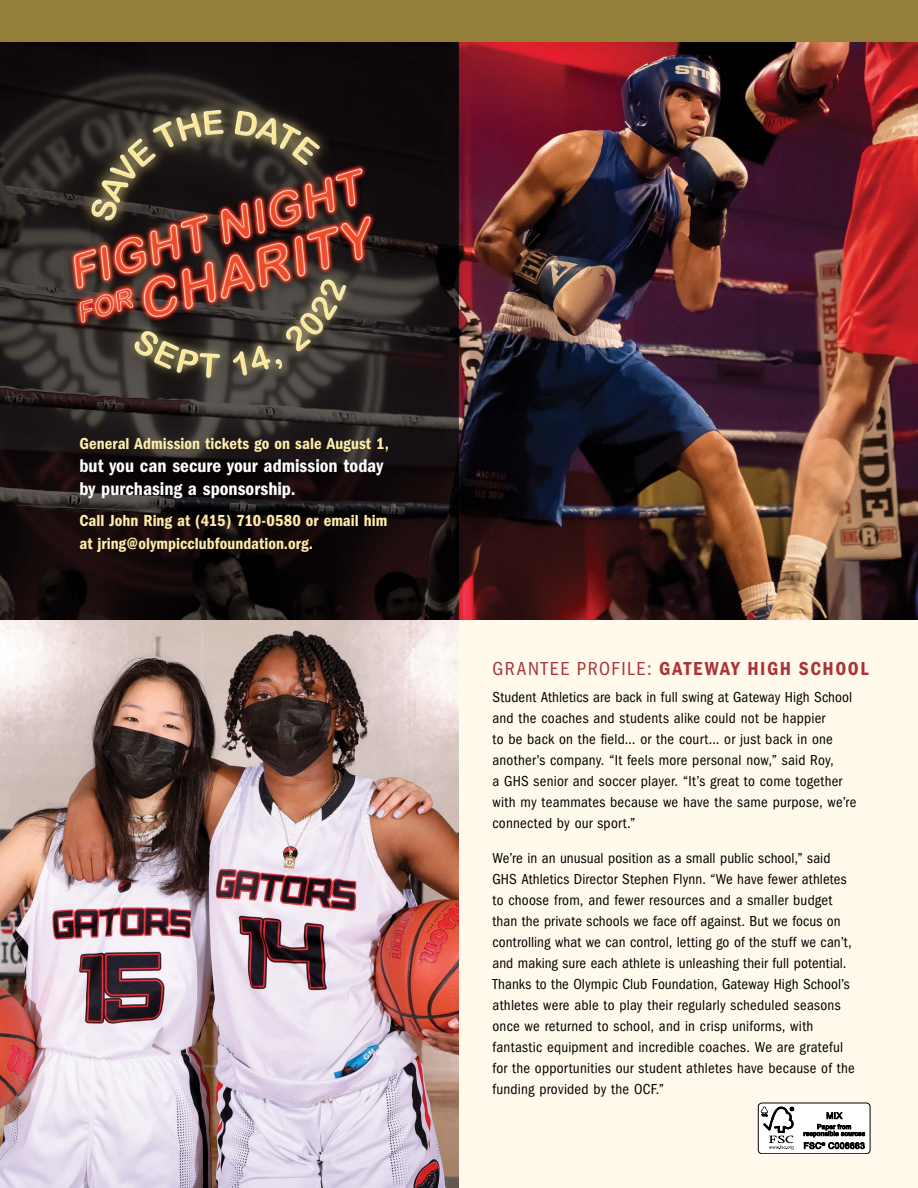
<style>
.page{position:relative;width:918px;height:1188px;background:#fff}
.page>*{position:absolute;margin:0;border:0;box-sizing:border-box;transform-origin:0 0}
.t1{font:19.5px "ITC Franklin Gothic Std Dm Cd";letter-spacing:.08em;color:#a93439}
.t2{font:600 condensed 19.05px/23px "Franklin Gothic";color:#fff}
.t3{font:600 condensed 16.65px/23px "Franklin Gothic";color:#ffeda9}
.t4{font:condensed 15px/21px "ITC Franklin Gothic Std";letter-spacing:.015em;color:#000}
.s1{font-family:"ITC Franklin Gothic Std";font-stretch:condensed}
</style>
<div class="page">
<img style="left:0;top:41px;width:918px;height:580px">
<div style="left:0;top:621px;width:918px;height:567px;background:#fffaeb"></div>
<img style="left:0;top:621px;width:459px;height:567px">
<div style="left:0;top:0;width:918px;height:41px;background:#947f3a"></div>
<div style="left:758px;top:1103px;width:112px;height:51px;background:#fff;border-radius:4px"></div>
<div style="left:758px;top:1103px;width:113px;height:51px;border:1px solid #000;border-radius:4px"></div>
<svg style="left:761px;top:1107px;width:33px;height:43px"></svg>
<svg style="left:804px;top:1112px;width:61px;height:37px"></svg>
<p class="t3" style="left:80px;top:432px;width:311px">General Admission tickets go on sale August 1,</p>
<p class="t2" style="left:80px;top:454px;width:305px">but you can secure your admission today by purchasing a sponsorship.</p>
<p class="t3" style="left:80px;top:509px;width:309px">Call John Ring at (415) 710-0580 or email him at jring@olympicclubfoundation.org.</p>
<h1 class="t1" style="left:492px;top:658px;width:378px"><span class="s1">GRANTEE PROFILE:</span> GATEWAY HIGH SCHOOL</h1>
<p class="t4" style="left:492px;top:687px;width:366px">Student Athletics are back in full swing at Gateway High School and the coaches and students alike could not be happier<br>to be back on the field… or the court… or just back in one another’s company. “It feels more personal now,” said Roy,<br>a GHS senior and soccer player. “It’s great to come together with my teammates because we have the same purpose, we’re connected by our sport.”</p>
<p class="t4" style="left:492px;top:847px;width:364px">We’re in an unusual position as a small public school,” said GHS Athletics Director Stephen Flynn. “We have fewer athletes to choose from, and fewer resources and a smaller budget than the private schools we face off against. But we focus on controlling what we can control, letting go of the stuff we can’t, and making sure each athlete is unleashing their full potential.<br>Thanks to the Olympic Club Foundation, Gateway High School’s athletes were able to play their regularly scheduled seasons once we returned to school, and in crisp uniforms, with fantastic equipment and incredible coaches. We are grateful for the opportunities our student athletes have because of the funding provided by the OCF.”</p>
</div>
